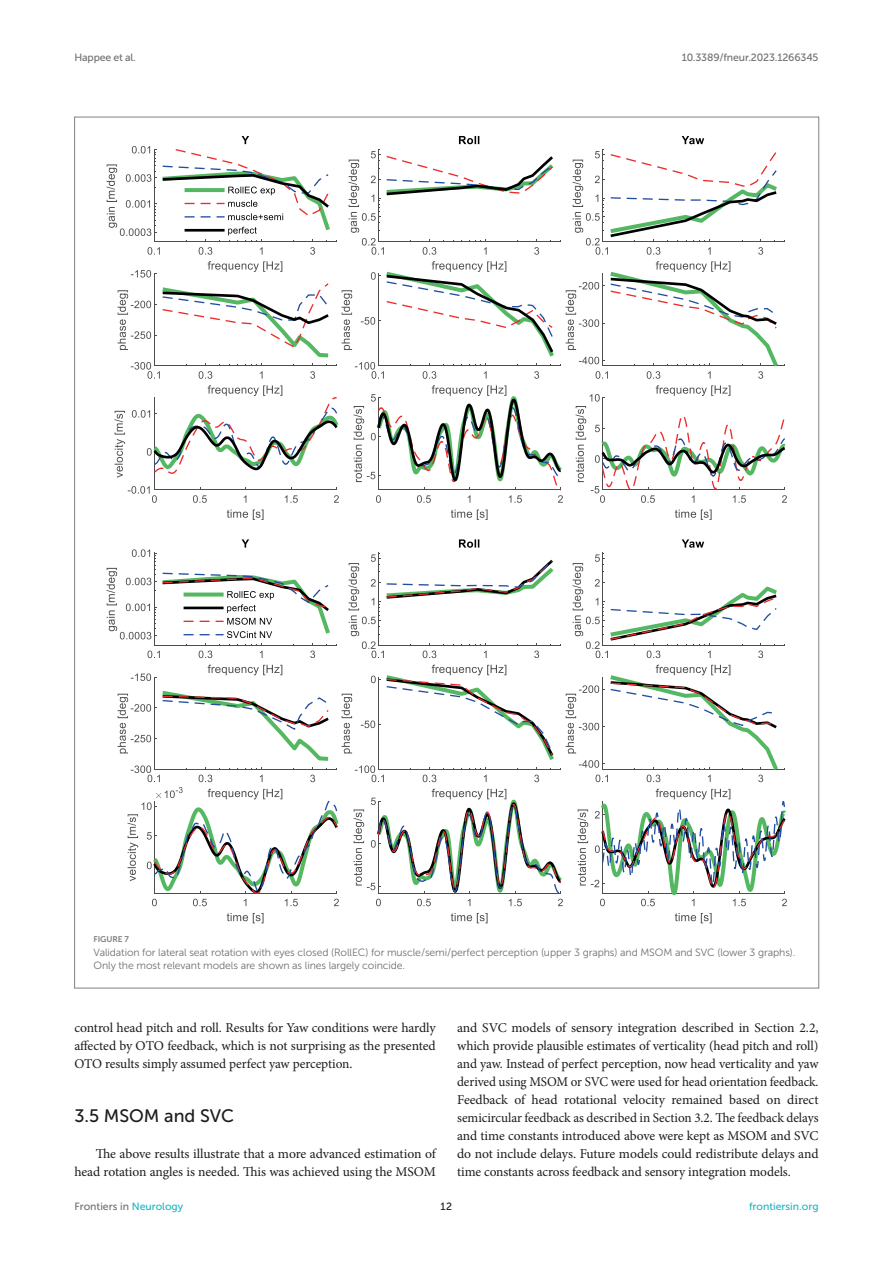
<style>
.page{position:relative;width:893px;height:1263px;background:#fff}
.page>*{position:absolute;margin:0;border:0;box-sizing:border-box;transform-origin:0 0}
.HEAD_2{font:18px "Museo Sans 500";color:#1b1c1b}
.TEXT_FLUSH{font:13.5px/18px "Minion Pro";letter-spacing:-.005em;color:#1b1c1b;text-align:justify}
.FIG_LEG{font:10.5px/13.5px "Museo Sans 300";letter-spacing:-.01em;color:#706f70}
.t1{font:10.5px "Museo Sans 500";letter-spacing:-.015em;color:#706f70}
.t2{font:10.5px "Museo Sans 500";color:#1db5c3}
.t3{font:10.5px "Museo Sans 500";color:#1b1c1b}
.FIG_HD{font:8.25px "Museo Sans 700";letter-spacing:-.01em;color:#7e7f7f}
.s1{color:#1db5c3}
</style>
<div class="page">
<svg style="left:349px;top:136px;width:212px;height:119px"></svg>
<svg style="left:573px;top:136px;width:212px;height:119px"></svg>
<svg style="left:118px;top:261px;width:667px;height:118px"></svg>
<hr style="left:155px;top:489px;width:182px;height:1px;background:#4d4d4f">
<svg style="left:193px;top:488px;width:14px;height:15px"></svg>
<svg style="left:285px;top:488px;width:13px;height:15px"></svg>
<svg style="left:334px;top:488px;width:5px;height:15px"></svg>
<svg style="left:227px;top:509px;width:37px;height:11px"></svg>
<hr style="left:154px;top:397px;width:1px;height:93px;background:#4d4d4f">
<svg style="left:128px;top:486px;width:29px;height:17px"></svg>
<svg style="left:114px;top:411px;width:11px;height:67px"></svg>
<svg style="left:132px;top:385px;width:207px;height:89px"></svg>
<svg style="left:451px;top:509px;width:37px;height:11px"></svg>
<svg style="left:354px;top:385px;width:209px;height:118px"></svg>
<svg style="left:675px;top:509px;width:37px;height:11px"></svg>
<svg style="left:576px;top:385px;width:211px;height:118px"></svg>
<svg style="left:106px;top:136px;width:231px;height:119px"></svg>
<hr style="left:185px;top:229px;width:40px;height:3px;background:#000">
<svg style="left:349px;top:539px;width:212px;height:119px"></svg>
<svg style="left:573px;top:539px;width:212px;height:119px"></svg>
<svg style="left:227px;top:913px;width:37px;height:10px"></svg>
<svg style="left:451px;top:913px;width:37px;height:10px"></svg>
<svg style="left:675px;top:913px;width:37px;height:10px"></svg>
<svg style="left:118px;top:665px;width:669px;height:241px"></svg>
<svg style="left:106px;top:539px;width:231px;height:119px"></svg>
<p class="t1" style="left:74px;top:51px;width:63px">Happee et al.</p>
<p class="t1" style="left:682px;top:51px;width:138px">10.3389/fneur.2023.1266345</p>
<p class="FIG_HD" style="left:94px;top:935px;width:37px">FIGURE 7</p>
<p class="FIG_LEG" style="left:94px;top:945px;width:703px">Validation for lateral seat rotation with eyes closed (RollEC) for muscle/semi/perfect perception (upper 3 graphs) and MSOM and SVC (lower 3 graphs).<br>Only the most relevant models are shown as lines largely coincide.</p>
<p class="TEXT_FLUSH" style="left:74px;top:1019px;width:363px">control head pitch and roll. Results for Yaw conditions were hardly affected by OTO feedback, which is not surprising as the presented OTO results simply assumed perfect yaw perception.</p>
<p class="HEAD_2" style="left:74px;top:1106px;width:161px">3.5 MSOM and SVC</p>
<p class="TEXT_FLUSH" style="left:74px;top:1145px;width:363px;text-align:right">The above results illustrate that a more advanced estimation of head rotation angles is needed. This was achieved using the MSOM</p>
<p class="TEXT_FLUSH" style="left:457px;top:1019px;width:363px">and SVC models of sensory integration described in Section 2.2, which provide plausible estimates of verticality (head pitch and roll) and yaw. Instead of perfect perception, now head verticality and yaw derived using MSOM or SVC were used for head orientation feedback.<br>Feedback of head rotational velocity remained based on direct semicircular feedback as described in Section 3.2. The feedback delays and time constants introduced above were kept as MSOM and SVC do not include delays. Future models could redistribute delays and time constants across feedback and sensory integration models.</p>
<p class="t1" style="left:74px;top:1200px;width:110px">Frontiers in <span class="s1">Neurology</span></p>
<p class="t3" style="left:441px;top:1200px;width:13px">12</p>
<p class="t2" style="left:749px;top:1200px;width:71px">frontiersin.org</p>
</div>
